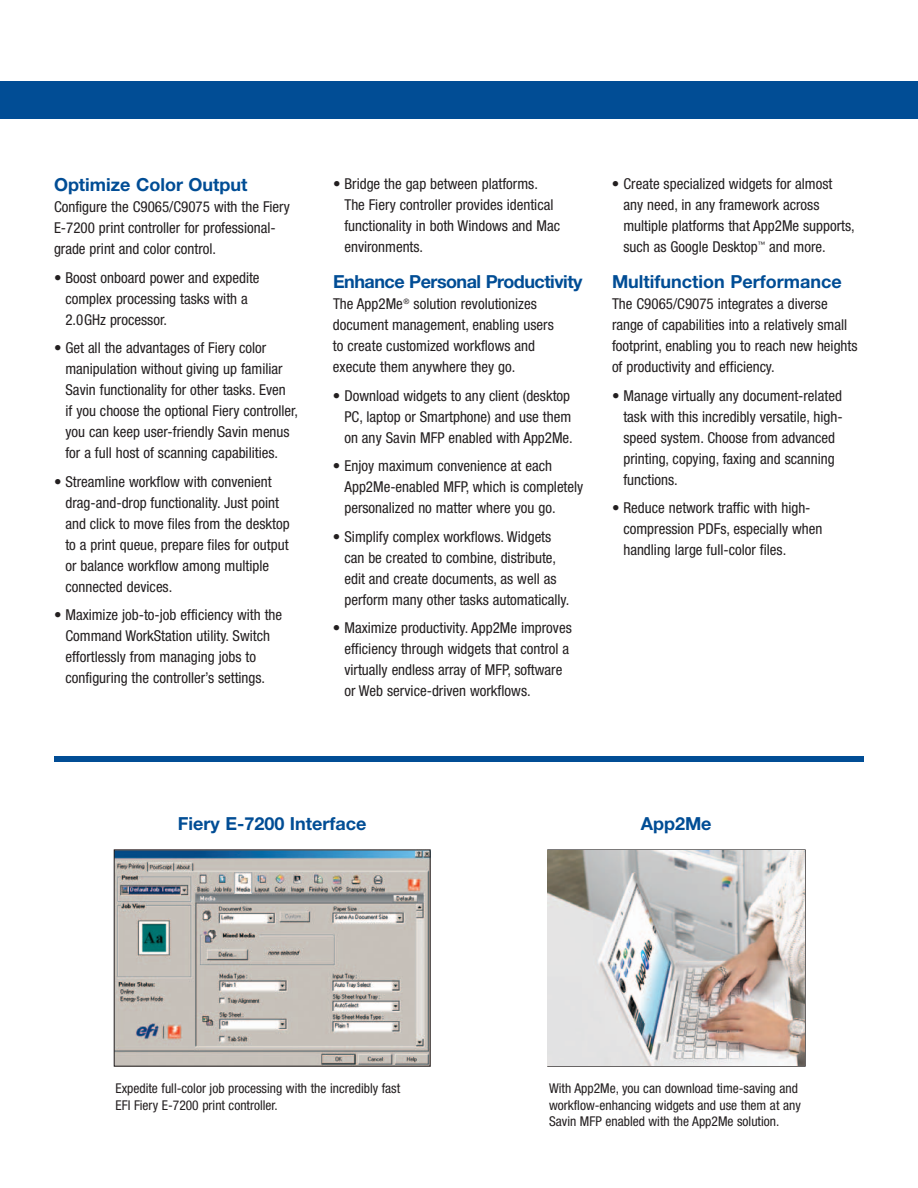
<style>
.page{position:relative;width:918px;height:1188px;background:#fff}
.page>*{position:absolute;margin:0;border:0;box-sizing:border-box;transform-origin:0 0}
.t1{font:700 18px "Helvetica Neue";color:#014d95}
.t2{font:700 18px "Helvetica Neue";letter-spacing:-.03em;color:#014d95}
.t3{font:condensed 15px/21px "Helvetica Neue";color:#231f20}
.t4{font:condensed 13.5px/16.5px "Helvetica Neue";color:#231f20}
</style>
<div class="page">
<div style="left:0;top:81px;width:918px;height:37px;background:#014d95"></div>
<div style="left:54px;top:756px;width:810px;height:6px;background:#014d95"></div>
<svg style="left:114px;top:850px;width:692px;height:217px"></svg>
<img style="left:548px;top:850px;width:257px;height:216px">
<p class="t1" style="left:54px;top:178px;width:195px">Optimize Color Output</p>
<p class="t3" style="left:54px;top:198px;width:237px">Configure the C9065/C9075 with the Fiery<br>E-7200 print controller for professional&shy;grade print and color control.</p>
<p class="t3" style="left:65px;top:268px;width:196px;text-indent:-11px">• Boost onboard power and expedite complex processing tasks with a<br>2.0GHz processor.</p>
<p class="t3" style="left:65px;top:339px;width:234px;text-indent:-11px">• Get all the advantages of Fiery color manipulation without giving up familiar Savin functionality for other tasks. Even<br>if you choose the optional Fiery controller, you can keep user-friendly Savin menus for a full host of scanning capabilities.</p>
<p class="t3" style="left:65px;top:472px;width:226px;text-indent:-11px">• Streamline workflow with convenient drag-and-drop functionality. Just point and click to move files from the desktop to a print queue, prepare files for output or balance workflow among multiple connected devices.</p>
<p class="t3" style="left:65px;top:606px;width:218px;text-indent:-11px">• Maximize job-to-job efficiency with the Command WorkStation utility. Switch effortlessly from managing jobs to configuring the controller’s settings.</p>
<p class="t3" style="left:344px;top:175px;width:217px;text-indent:-11px">• Bridge the gap between platforms.<br>The Fiery controller provides identical functionality in both Windows and Mac environments.</p>
<p class="t2" style="left:333px;top:275px;width:251px">Enhance Personal Productivity</p>
<p class="t3" style="left:333px;top:295px;width:222px">The App2Me<sup>®</sup> solution revolutionizes document management, enabling users to create customized workflows and execute them anywhere they go.</p>
<p class="t3" style="left:344px;top:386px;width:230px;text-indent:-11px">• Download widgets to any client (desktop<br>PC, laptop or Smartphone) and use them on any Savin MFP enabled with App2Me.</p>
<p class="t3" style="left:344px;top:457px;width:240px;text-indent:-11px">• Enjoy maximum convenience at each<br>App2Me-enabled MFP, which is completely personalized no matter where you go.</p>
<p class="t3" style="left:344px;top:527px;width:227px;text-indent:-11px">• Simplify complex workflows. Widgets can be created to combine, distribute, edit and create documents, as well as perform many other tasks automatically.</p>
<p class="t3" style="left:344px;top:619px;width:229px;text-indent:-11px">• Maximize productivity. App2Me improves efficiency through widgets that control a virtually endless array of MFP, software or Web service-driven workflows.</p>
<p class="t3" style="left:623px;top:175px;width:233px;text-indent:-11px">• Create specialized widgets for almost any need, in any framework across multiple platforms that App2Me supports, such as Google Desktop<sup>™</sup> and more.</p>
<p class="t1" style="left:612px;top:275px;width:231px">Multifunction Performance</p>
<p class="t3" style="left:612px;top:295px;width:247px">The C9065/C9075 integrates a diverse range of capabilities into a relatively small footprint, enabling you to reach new heights of productivity and efficiency.</p>
<p class="t3" style="left:623px;top:386px;width:221px;text-indent:-11px">• Manage virtually any document-related task with this incredibly versatile, high&shy;speed system. Choose from advanced printing, copying, faxing and scanning functions.</p>
<p class="t3" style="left:623px;top:499px;width:200px;text-indent:-11px">• Reduce network traffic with high&shy;compression PDFs, especially when handling large full-color files.</p>
<p class="t1" style="left:178px;top:817px;width:190px">Fiery E-7200 Interface</p>
<p class="t1" style="left:641px;top:817px;width:72px">App2Me</p>
<p class="t4" style="left:116px;top:1082px;width:286px">Expedite full-color job processing with the incredibly fast<br>EFI Fiery E-7200 print controller.</p>
<p class="t4" style="left:549px;top:1082px;width:253px">With App2Me, you can download time-saving and workflow-enhancing widgets and use them at any<br>Savin MFP enabled with the App2Me solution.</p>
</div>
